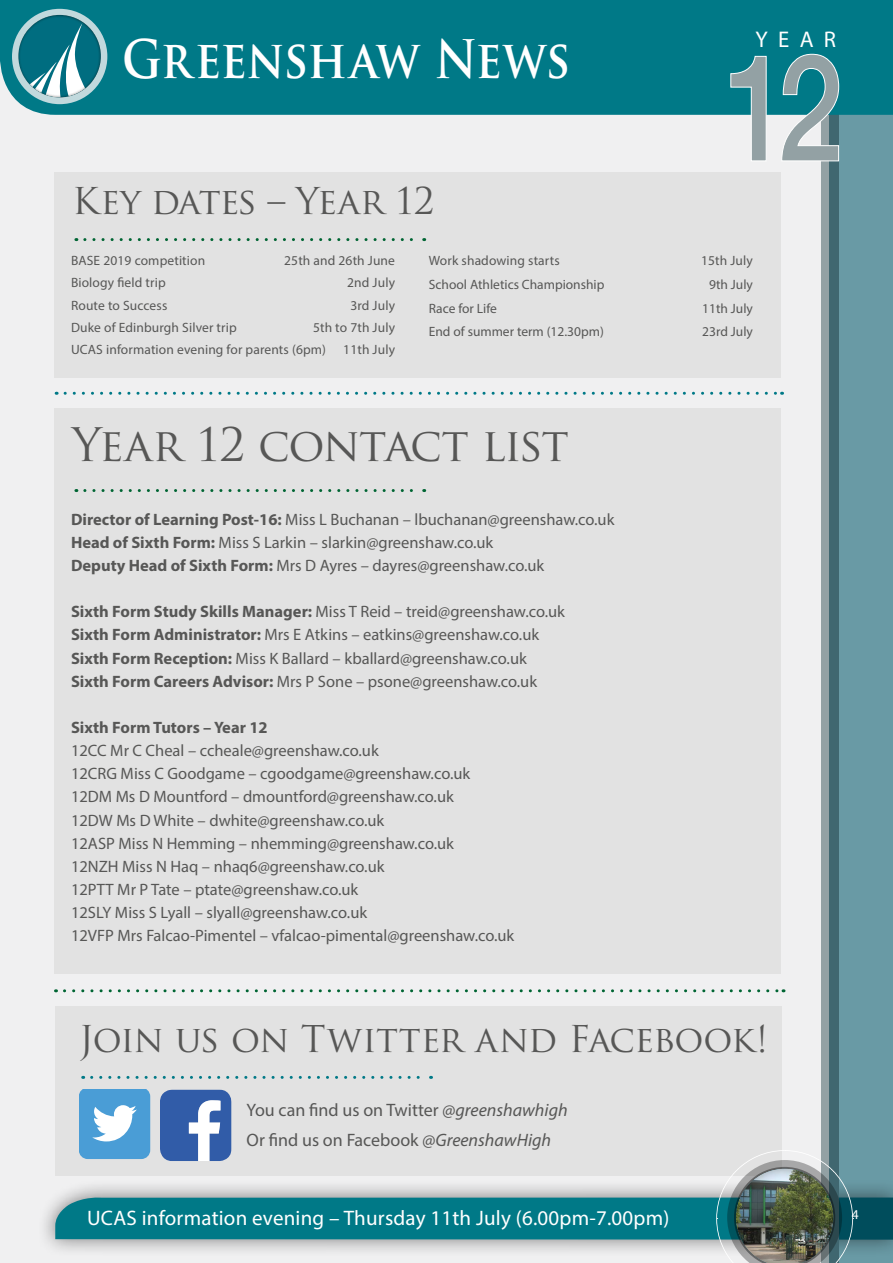
<style>
.page{position:relative;width:893px;height:1263px;background:#f0f0f1}
.page>*{position:absolute;margin:0;border:0;box-sizing:border-box;transform-origin:0 0}
.t1{font:700 51.75px "Trajan Pro";letter-spacing:-.005em;color:#fff;scale:.87 1}
.t2{font:45px "Trajan Pro";letter-spacing:-.04em;color:#575756}
.t3{font:36px "Trajan Pro";letter-spacing:-.02em;color:#575756}
.t4{font:22.8px "Myriad Pro";color:#fff}
.t5{font:21px "Myriad Pro";letter-spacing:.01em;color:#fff}
.t6{font:18px/29.7px "Myriad Pro";color:#575756}
.t7{font:16.5px/23.1px "Myriad Pro";color:#575756}
.t8{font:700 16.5px "Myriad Pro";color:#575756}
.t9{font:13.5px/22.2px "Myriad Pro";letter-spacing:.01em;color:#575756}
.t10{font:13.5px "Myriad Pro";color:#fff}
.s1{font-weight:700}
.s2{font-style:italic}
</style>
<div class="page">
<div style="left:37px;top:1178px;width:856px;height:80px;background:#000;opacity:.5"></div>
<div style="left:822px;top:6px;width:17px;height:1257px;background:#93a1a4"></div>
<svg style="left:829px;top:115px;width:64px;height:974px;background:#62929d"></svg>
<div style="left:0;top:0;width:893px;height:115px;background:#007987"></div>
<div style="left:12px;top:9px;width:95px;height:95px;background:#c1d9dd;border-radius:50%"></div>
<div style="left:6px;top:3px;width:108px;height:95px;background:#000;opacity:.75"></div>
<svg style="left:730px;top:54px;width:109px;height:107px"></svg>
<div style="left:54px;top:172px;width:726px;height:205px;background:#e1e1e1"></div>
<svg style="left:85px;top:238px;width:340px;height:3px"></svg>
<svg style="left:65px;top:392px;width:718px;height:3px"></svg>
<svg style="left:64px;top:989px;width:720px;height:3px"></svg>
<div style="left:54px;top:408px;width:726px;height:565px;background:#e1e1e1"></div>
<svg style="left:85px;top:489px;width:340px;height:3px"></svg>
<div style="left:56px;top:1006px;width:726px;height:169px;background:#e1e1e1"></div>
<svg style="left:92px;top:1076px;width:339px;height:3px"></svg>
<svg style="left:55px;top:1089px;width:838px;height:174px"></svg>
<div style="left:722px;top:1158px;width:123px;height:105px;background:#000;opacity:.4"></div>
<h1 class="t1" style="left:122px;top:27px;width:516px">Greenshaw News</h1>
<h3 class="t4" style="left:755px;top:25px;width:82px">YEAR</h3>
<h3 class="t3" style="left:72px;top:178px;width:363px">Key dates – Year 12</h3>
<p class="t9" style="left:71px;top:249px;width:136px">BASE 2019 competition</p>
<p class="t9" style="left:284px;top:249px;width:112px">25th and 26th June</p>
<p class="t9" style="left:71px;top:272px;width:96px">Biology field trip</p>
<p class="t9" style="left:347px;top:272px;width:49px">2nd July</p>
<p class="t9" style="left:71px;top:294px;width:98px">Route to Success</p>
<p class="t9" style="left:350px;top:294px;width:46px">3rd July</p>
<p class="t9" style="left:71px;top:316px;width:167px">Duke of Edinburgh Silver trip</p>
<p class="t9" style="left:71px;top:316px;width:326px;text-indent:242px">5th to 7th July<br>UCAS information evening for parents (6pm)</p>
<p class="t9" style="left:343px;top:338px;width:53px">11th July</p>
<p class="t9" style="left:429px;top:249px;width:132px">Work shadowing starts</p>
<p class="t9" style="left:701px;top:249px;width:53px">15th July</p>
<p class="t9" style="left:429px;top:273px;width:177px">School Athletics Championship</p>
<p class="t9" style="left:709px;top:273px;width:45px">9th July</p>
<p class="t9" style="left:429px;top:297px;width:70px">Race for Life</p>
<p class="t9" style="left:702px;top:297px;width:52px">11th July</p>
<p class="t9" style="left:429px;top:321px;width:177px">End of summer term (12.30pm)</p>
<p class="t9" style="left:702px;top:321px;width:52px">23rd July</p>
<h2 class="t2" style="left:72px;top:416px;width:498px">Year 12 contact list</h2>
<p class="t7" style="left:71px;top:507px;width:545px"><span class="s1">Director of Learning Post-16:</span> Miss L Buchanan – lbuchanan@greenshaw.co.uk<br><span class="s1">Head of Sixth Form:</span> Miss S Larkin – slarkin@greenshaw.co.uk<br><span class="s1">Deputy Head of Sixth Form:</span> Mrs D Ayres – dayres@greenshaw.co.uk</p>
<p class="t7" style="left:71px;top:600px;width:495px"><span class="s1">Sixth Form Study Skills Manager:</span> Miss T Reid – treid@greenshaw.co.uk <span class="s1">Sixth Form Administrator:</span> Mrs E Atkins – eatkins@greenshaw.co.uk <span class="s1">Sixth Form Reception:</span> Miss K Ballard – kballard@greenshaw.co.uk <span class="s1">Sixth Form Careers Advisor:</span> Mrs P Sone – psone@greenshaw.co.uk</p>
<p class="t8" style="left:71px;top:717px;width:198px">Sixth Form Tutors – Year 12</p>
<p class="t7" style="left:71px;top:739px;width:445px">12CC Mr C Cheal – ccheale@greenshaw.co.uk<br>12CRG Miss C Goodgame – cgoodgame@greenshaw.co.uk 12DM Ms D Mountford – dmountford@greenshaw.co.uk<br>12DW Ms D White – dwhite@greenshaw.co.uk<br>12ASP Miss N Hemming – nhemming@greenshaw.co.uk<br>12NZH Miss N Haq – nhaq6@greenshaw.co.uk<br>12PTT Mr P Tate – ptate@greenshaw.co.uk<br>12SLY Miss S Lyall – slyall@greenshaw.co.uk<br>12VFP Mrs Falcao-Pimentel – vfalcao-pimental@greenshaw.co.uk</p>
<h3 class="t3" style="left:79px;top:1016px;width:690px">Join us on Twitter and Facebook!</h3>
<p class="t6" style="left:247px;top:1094px;width:323px">You can find us on Twitter <span class="s2">@greenshawhigh<br></span>Or find us on Facebook <span class="s2">@GreenshawHigh</span></p>
<p class="t5" style="left:87px;top:1205px;width:584px">UCAS information evening – Thursday 11th July (6.00pm-7.00pm)</p>
<p class="t10" style="left:852px;top:1206px;width:8px">4</p>
</div>
